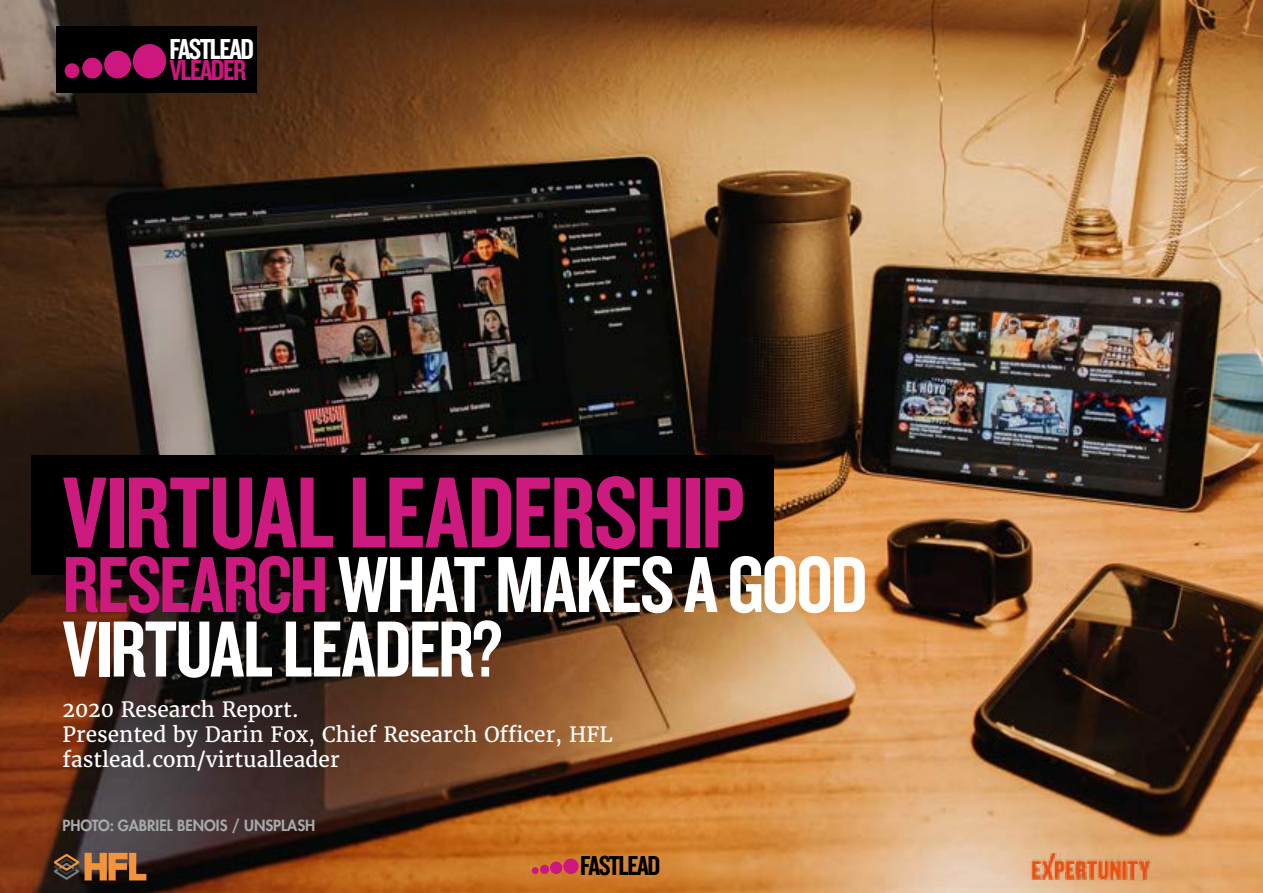
<style>
.page{position:relative;width:1263px;height:893px;background:#fff}
.page>*{position:absolute;margin:0;border:0;box-sizing:border-box;transform-origin:0 0}
.Front_Header{font:105px "Knockout 49 Liteweight";letter-spacing:-.02em;color:#cd1a7e}
.Front_big_standfirst{font:82.5px/64.5px "Knockout 49 Liteweight";letter-spacing:-.02em;color:#fff}
.Fastlead_logo{font:30px "Knockout 49 Liteweight";letter-spacing:-.05em;color:#fff}
.Fastlead_logo-2{font:30px "Knockout 49 Liteweight";letter-spacing:-.05em;color:#cd177e}
.Fastlead_logo-3{font:28.5px "Knockout 49 Liteweight";letter-spacing:-.05em;color:#000}
.Writer_credit{font:21px "Merriweather";color:#fff}
.Crosshead{font:800 15px "Futura LT Pro";color:#a7a9ab}
.s1{color:#cd1a7e}
</style>
<div class="page">
<img style="left:0;top:0;width:1263px;height:893px">
<div style="left:32px;top:455px;width:742px;height:119px;background:#000"></div>
<div style="left:56px;top:27px;width:201px;height:66px;background:#000"></div>
<div style="left:65px;top:63px;width:14px;height:15px;background:#cd177e;border-radius:50%"></div>
<div style="left:82px;top:58px;width:20px;height:20px;background:#cd177e;border-radius:50%"></div>
<div style="left:104px;top:51px;width:27px;height:27px;background:#cd177e;border-radius:50%"></div>
<div style="left:133px;top:44px;width:33px;height:34px;background:#cd177e;border-radius:50%"></div>
<div style="left:532px;top:867px;width:7px;height:7px;background:#cd177e;border-radius:50%"></div>
<div style="left:540px;top:865px;width:9px;height:9px;background:#cd177e;border-radius:50%"></div>
<div style="left:550px;top:861px;width:12px;height:13px;background:#cd177e;border-radius:50%"></div>
<div style="left:563px;top:859px;width:16px;height:15px;background:#cd177e;border-radius:50%"></div>
<svg style="left:54px;top:853px;width:92px;height:27px;background:#8d5d33"></svg>
<img style="left:1016px;top:853px;width:150px;height:27px">
<p class="Fastlead_logo" style="left:169px;top:30px;width:86px">FASTLEAD</p>
<p class="Fastlead_logo-2" style="left:169px;top:51px;width:78px">VLEADER</p>
<p class="Front_Header" style="left:63px;top:446px;width:684px">VIRTUAL LEADERSHIP</p>
<p class="Front_big_standfirst" style="left:63px;top:549px;width:807px"><span class="s1">RESEARCH</span> WHAT MAKES A GOOD<br>VIRTUAL LEADER?</p>
<p class="Writer_credit" style="left:63px;top:696px;width:238px">2020 Research Report.</p>
<p class="Writer_credit" style="left:63px;top:721px;width:552px">Presented by Darin Fox, Chief Research Officer, HFL</p>
<p class="Writer_credit" style="left:63px;top:747px;width:279px">fastlead.com/virtualleader</p>
<p class="Crosshead" style="left:63px;top:814px;width:254px">PHOTO: GABRIEL BENOIS / UNSPLASH</p>
<p class="Fastlead_logo-3" style="left:580px;top:848px;width:82px">FASTLEAD</p>
</div>
